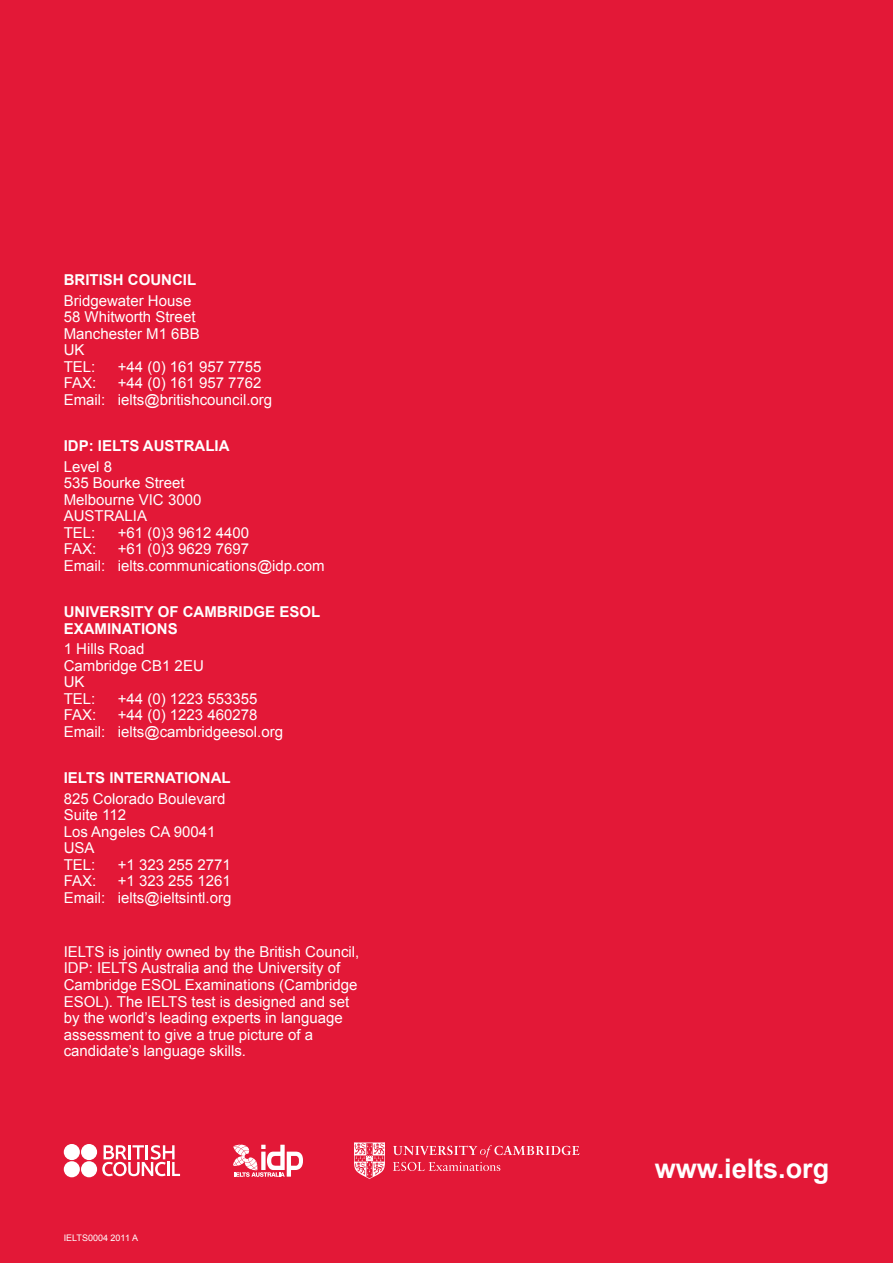
<style>
.page{position:relative;width:893px;height:1263px;background:#e31837}
.page>*{position:absolute;margin:0;border:0;box-sizing:border-box;transform-origin:0 0}
.t1{font:700 27px "Arial";color:#fff}
.t2{font:15px/16.5px "Arial";color:#fff}
.t3{font:700 15px/16.5px "Arial";color:#fff}
.t4{font:9px "Arial";color:#fff}
</style>
<div class="page">
<svg style="left:102px;top:1145px;width:78px;height:31px"></svg>
<div style="left:64px;top:1144px;width:16px;height:16px;background:#fff;border-radius:50%"></div>
<div style="left:81px;top:1144px;width:16px;height:16px;background:#fff;border-radius:50%"></div>
<div style="left:64px;top:1161px;width:16px;height:16px;background:#fff;border-radius:50%"></div>
<div style="left:81px;top:1161px;width:16px;height:16px;background:#fff;border-radius:50%"></div>
<svg style="left:233px;top:1144px;width:70px;height:33px"></svg>
<svg style="left:354px;top:1142px;width:31px;height:37px"></svg>
<svg style="left:393px;top:1145px;width:186px;height:26px"></svg>
<p class="t3" style="left:64px;top:272px;width:134px">BRITISH COUNCIL</p>
<p class="t2" style="left:64px;top:292px;width:137px">Bridgewater House<br>58 Whitworth Street<br>Manchester M1 6BB<br>UK<br>TEL:</p>
<p class="t2" style="left:118px;top:358px;width:145px">+44 (0) 161 957 7755</p>
<p class="t2" style="left:64px;top:375px;width:210px;text-indent:54px">+44 (0) 161 957 7762<br>Email: ielts@britishcouncil.org</p>
<p class="t3" style="left:64px;top:438px;width:167px">IDP: IELTS AUSTRALIA</p>
<p class="t2" style="left:64px;top:458px;width:139px">Level 8<br>535 Bourke Street<br>Melbourne VIC 3000<br>Australia<br>TEL:</p>
<p class="t2" style="left:64px;top:375px;width:34px">FAX:</p>
<p class="t2" style="left:118px;top:524px;width:133px">+61 (0)3 9612 4400</p>
<p class="t2" style="left:64px;top:541px;width:262px;text-indent:54px">+61 (0)3 9629 7697<br>Email: ielts.communications@idp.com</p>
<p class="t3" style="left:64px;top:604px;width:258px">UNIVERSITY OF CAMBRIDGE ESOL<br>EXAMINATIONS</p>
<p class="t2" style="left:64px;top:641px;width:142px">1 Hills Road<br>Cambridge CB1 2EU<br>UK<br>TEL:</p>
<p class="t2" style="left:64px;top:541px;width:34px">FAX:</p>
<p class="t2" style="left:118px;top:690px;width:141px">+44 (0) 1223 553355</p>
<p class="t2" style="left:64px;top:707px;width:221px;text-indent:54px">+44 (0) 1223 460278<br>Email: ielts@cambridgeesol.org</p>
<p class="t3" style="left:64px;top:770px;width:168px">IELTS INTERNATIONAL</p>
<p class="t2" style="left:64px;top:790px;width:163px">825 Colorado Boulevard<br>Suite 112<br>Los Angeles CA 90041<br>USA<br>TEL:</p>
<p class="t2" style="left:64px;top:707px;width:34px">FAX:</p>
<p class="t2" style="left:118px;top:856px;width:115px">+1 323 255 2771</p>
<p class="t2" style="left:64px;top:873px;width:169px;text-align:right">+1 323 255 1261<br>Email: ielts@ieltsintl.org</p>
<p class="t2" style="left:64px;top:944px;width:297px">IELTS is jointly owned by the British Council, IDP: IELTS Australia and the University of Cambridge ESOL Examinations (Cambridge ESOL). The IELTS test is designed and set by the world’s leading experts in language assessment to give a true picture of a candidate’s language skills.</p>
<p class="t2" style="left:64px;top:873px;width:34px">FAX:</p>
<p class="t4" style="left:64px;top:1231px;width:76px">IELTS0004 2011 A</p>
<h1 class="t1" style="left:655px;top:1151px;width:176px">www.ielts.org</h1>
</div>
